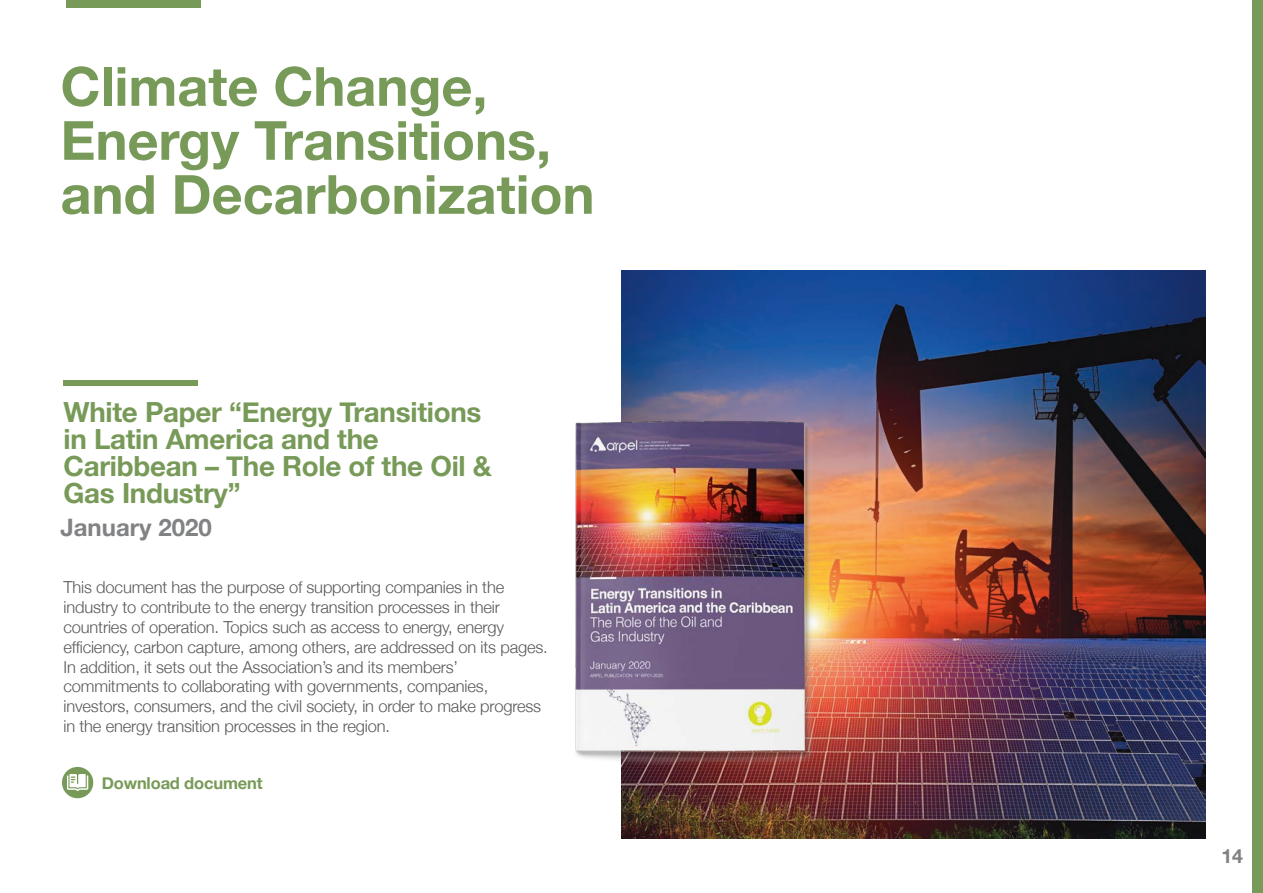
<style>
.page{position:relative;width:1263px;height:893px;background:#fff}
.page>*{position:absolute;margin:0;border:0;box-sizing:border-box;transform-origin:0 0}
.t1{font:700 54px/54px "Helvetica Neue";color:#779a58}
.t2{font:700 27.75px/27px "Helvetica Neue";letter-spacing:-.01em;color:#779a58}
.t3{font:700 24px "Helvetica Neue";color:#818284}
.t4{font:700 19.5px "Helvetica Neue";color:#808083}
.t5{font:300 16.5px/19.8px "Helvetica Neue";letter-spacing:-.01em;color:#58595b}
.t6{font:700 16.5px "Helvetica Neue";letter-spacing:-.01em;color:#779a58}
</style>
<div class="page">
<img style="left:622px;top:270px;width:583px;height:568px">
<div style="left:67px;top:0;width:134px;height:8px;background:#779a58"></div>
<div style="left:63px;top:380px;width:135px;height:6px;background:#779a58"></div>
<div style="left:62px;top:767px;width:31px;height:31px;background:#779a58;border-radius:50%"></div>
<svg style="left:67px;top:774px;width:21px;height:17px"></svg>
<img style="left:575px;top:343px;width:361px;height:479px">
<div style="left:1252px;top:0;width:11px;height:893px;background:#779a58"></div>
<h1 class="t1" style="left:61px;top:61px;width:535px">Climate Change,<br>Energy Transitions, and Decarbonization</h1>
<h2 class="t2" style="left:63px;top:399px;width:430px">White Paper “Energy Transitions in Latin America and the<br>Caribbean – The Role of the Oil &amp;<br>Gas Industry”</h2>
<h3 class="t3" style="left:61px;top:508px;width:153px">January 2020</h3>
<p class="t5" style="left:63px;top:576px;width:486px">This document has the purpose of supporting companies in the industry to contribute to the energy transition processes in their countries of operation. Topics such as access to energy, energy efficiency, carbon capture, among others, are addressed on its pages.<br>In addition, it sets out the Association’s and its members’ commitments to collaborating with governments, companies, investors, consumers, and the civil society, in order to make progress in the energy transition processes in the region.</p>
<p class="t6" style="left:102px;top:770px;width:162px">Download document</p>
<p class="t4" style="left:1221px;top:841px;width:23px">14</p>
</div>
